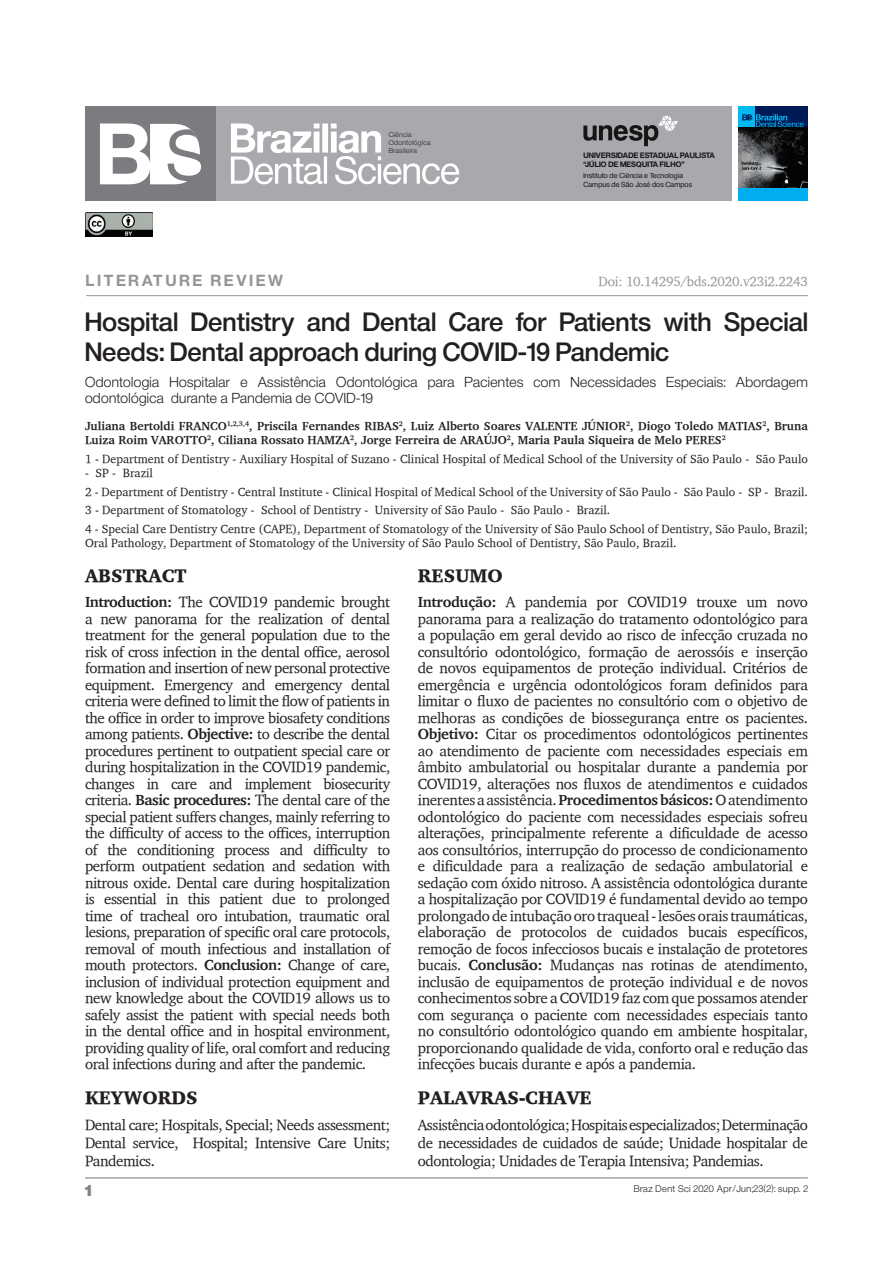
<style>
.page{position:relative;width:893px;height:1263px;background:#fff}
.page>*{position:absolute;margin:0;border:0;box-sizing:border-box;transform-origin:0 0}
.t1{font:24.75px/29.7px "Sh Europa Nr 2 Medium";letter-spacing:.02em;color:#231f20}
.t2{font:900 18.75px "Charter";color:#231f20}
.t3{font:15px/16.5px "Charter";letter-spacing:-.03em;color:#231f20;text-align:justify}
.t4{font:700 15px "Sh Europa Nr 2";letter-spacing:.2em;color:#939598}
.t5{font:15px "Sh Europa Nr 2 Ultra";color:#808285}
.t6{font:13.5px/16.2px "Sh Europa Nr 2 Light";letter-spacing:.03em;color:#231f20}
.t7{font:13.5px "Charter";letter-spacing:-.015em;color:#939598}
.t8{font:12px/18.6px "Charter";color:#231f20}
.t9{font:700 12px/14.4px "Charter";color:#231f20}
.t10{font:9px "Sh Europa Nr 2 Light";letter-spacing:.05em;color:#231f20}
.t11{font:700 7.35px/8.7px "Sh Europa Nr 2";letter-spacing:.025em;color:#231f20}
.t12{font:6.9px/8.2px "Sh Europa Nr 2";letter-spacing:.025em;color:#231f20}
.t13{font:6.75px/8.1px "Sh Europa Nr 2 Light";letter-spacing:.05em;color:#231f20}
.s1{font-weight:700}
</style>
<div class="page">
<hr style="left:85px;top:1177px;width:723px;height:1px;background:#808285">
<img style="left:738px;top:127px;width:70px;height:62px">
<hr style="left:86px;top:295px;width:722px;height:1px;background:#939598">
<div style="left:85px;top:106px;width:646px;height:95px;background:#a8a9ad"></div>
<svg style="left:583px;top:116px;width:95px;height:30px"></svg>
<svg style="left:231px;top:123px;width:228px;height:61px"></svg>
<div style="left:85px;top:106px;width:131px;height:95px;background:#7a7c7f"></div>
<svg style="left:100px;top:123px;width:101px;height:61px"></svg>
<img style="left:85px;top:213px;width:67px;height:23px">
<div style="left:738px;top:106px;width:70px;height:21px;background:#001a56"></div>
<div style="left:738px;top:189px;width:70px;height:12px;background:#00aeef"></div>
<div style="left:738px;top:106px;width:16px;height:21px;background:#00baf1"></div>
<svg style="left:742px;top:114px;width:62px;height:13px"></svg>
<p class="t13" style="left:389px;top:130px;width:43px">Ciência<br>Odontológica<br>Brasileira</p>
<p class="t11" style="left:583px;top:151px;width:133px">UNIVERSIDADE ESTADUAL PAULISTA “JÚLIO DE MESQUITA FILHO”</p>
<p class="t12" style="left:583px;top:172px;width:110px">Instituto de Ciência e Tecnologia<br>Campus de São José dos Campos</p>
<p class="t4" style="left:86px;top:272px;width:199px">LITERATURE REVIEW</p>
<h1 class="t1" style="left:85px;top:307px;width:724px">Hospital Dentistry and Dental Care for Patients with Special<br>Needs: Dental approach during COVID-19 Pandemic</h1>
<p class="t6" style="left:85px;top:374px;width:724px">Odontologia Hospitalar e Assistência Odontológica para Pacientes com Necessidades Especiais: Abordagem odontológica durante a Pandemia de COVID-19</p>
<p class="t9" style="left:85px;top:418px;width:724px">Juliana Bertoldi FRANCO<sup>1,2,3,4</sup>, Priscila Fernandes RIBAS<sup>2</sup>, Luiz Alberto Soares VALENTE JÚNIOR<sup>2</sup>, Diogo Toledo MATIAS<sup>2</sup>, Bruna<br>Luiza Roim VAROTTO<sup>2</sup>, Ciliana Rossato HAMZA<sup>2</sup>, Jorge Ferreira de ARAÚJO<sup>2</sup>, Maria Paula Siqueira de Melo PERES<sup>2</sup></p>
<p class="t8" style="left:85px;top:449px;width:724px">1 - Department of Dentistry - Auxiliary Hospital of Suzano - Clinical Hospital of Medical School of the University of São Paulo - São Paulo</p>
<p class="t8" style="left:85px;top:463px;width:724px">- SP - Brazil<br>2 - Department of Dentistry - Central Institute - Clinical Hospital of Medical School of the University of São Paulo - São Paulo - SP - Brazil.<br>3 - Department of Stomatology - School of Dentistry - University of São Paulo - São Paulo - Brazil.<br>4 - Special Care Dentistry Centre (CAPE), Department of Stomatology of the University of São Paulo School of Dentistry, São Paulo, Brazil;</p>
<p class="t8" style="left:85px;top:534px;width:593px">Oral Pathology, Department of Stomatology of the University of São Paulo School of Dentistry, São Paulo, Brazil.</p>
<p class="t7" style="left:598px;top:273px;width:211px">Doi: 10.14295/bds.2020.v23i2.2243</p>
<p class="t2" style="left:85px;top:564px;width:103px">ABSTRACT</p>
<p class="t3" style="left:85px;top:593px;width:307px"><span class="s1">Introduction:</span> The COVID19 pandemic brought a new panorama for the realization of dental treatment for the general population due to the risk of cross infection in the dental office, aerosol formation and insertion of new personal protective equipment. Emergency and emergency dental criteria were defined to limit the flow of patients in the office in order to improve biosafety conditions among patients. <span class="s1">Objective:</span> to describe the dental procedures pertinent to outpatient special care or during hospitalization in the COVID19 pandemic, changes in care and implement biosecurity criteria. <span class="s1">Basic procedures:</span> The dental care of the special patient suffers changes, mainly referring to the difficulty of access to the offices, interruption of the conditioning process and difficulty to perform outpatient sedation and sedation with nitrous oxide. Dental care during hospitalization is essential in this patient due to prolonged time of tracheal oro intubation, traumatic oral lesions, preparation of specific oral care protocols, removal of mouth infectious and installation of mouth protectors. <span class="s1">Conclusion:</span> Change of care, inclusion of individual protection equipment and new knowledge about the COVID19 allows us to safely assist the patient with special needs both in the dental office and in hospital environment, providing quality of life, oral comfort and reducing oral infections during and after the pandemic.</p>
<p class="t2" style="left:85px;top:1086px;width:114px">KEYWORDS</p>
<p class="t3" style="left:85px;top:1116px;width:307px;line-height:18px">Dental care; Hospitals, Special; Needs assessment; Dental service, Hospital; Intensive Care Units; Pandemics.</p>
<p class="t5" style="left:85px;top:1182px;width:8px">1</p>
<p class="t2" style="left:418px;top:564px;width:87px">RESUMO</p>
<p class="t3" style="left:418px;top:593px;width:392px"><span class="s1">Introdução:</span> A pandemia por COVID19 trouxe um novo panorama para a realização do tratamento odontológico para a população em geral devido ao risco de infecção cruzada no consultório odontológico, formação de aerossóis e inserção de novos equipamentos de proteção individual. Critérios de emergência e urgência odontológicos foram definidos para limitar o fluxo de pacientes no consultório com o objetivo de melhoras as condições de biossegurança entre os pacientes.<br><span class="s1">Objetivo:</span> Citar os procedimentos odontológicos pertinentes ao atendimento de paciente com necessidades especiais em âmbito ambulatorial ou hospitalar durante a pandemia por COVID19, alterações nos fluxos de atendimentos e cuidados inerentes a assistência. <span class="s1">Procedimentos básicos:</span> O atendimento odontológico do paciente com necessidades especiais sofreu alterações, principalmente referente a dificuldade de acesso aos consultórios, interrupção do processo de condicionamento e dificuldade para a realização de sedação ambulatorial e sedação com óxido nitroso. A assistência odontológica durante a hospitalização por COVID19 é fundamental devido ao tempo prolongado de intubação oro traqueal - lesões orais traumáticas, elaboração de protocolos de cuidados bucais específicos, remoção de focos infecciosos bucais e instalação de protetores bucais. <span class="s1">Conclusão:</span> Mudanças nas rotinas de atendimento, inclusão de equipamentos de proteção individual e de novos conhecimentos sobre a COVID19 faz com que possamos atender com segurança o paciente com necessidades especiais tanto no consultório odontológico quando em ambiente hospitalar, proporcionando qualidade de vida, conforto oral e redução das infecções bucais durante e após a pandemia.</p>
<p class="t2" style="left:418px;top:1086px;width:176px">PALAVRAS-CHAVE</p>
<p class="t3" style="left:418px;top:1116px;width:392px;line-height:18px">Assistência odontológica; Hospitais especializados; Determinação de necessidades de cuidados de saúde; Unidade hospitalar de odontologia; Unidades de Terapia Intensiva; Pandemias.</p>
<p class="t10" style="left:634px;top:1183px;width:175px">Braz Dent Sci 2020 Apr/Jun;23(2): supp. 2</p>
</div>
